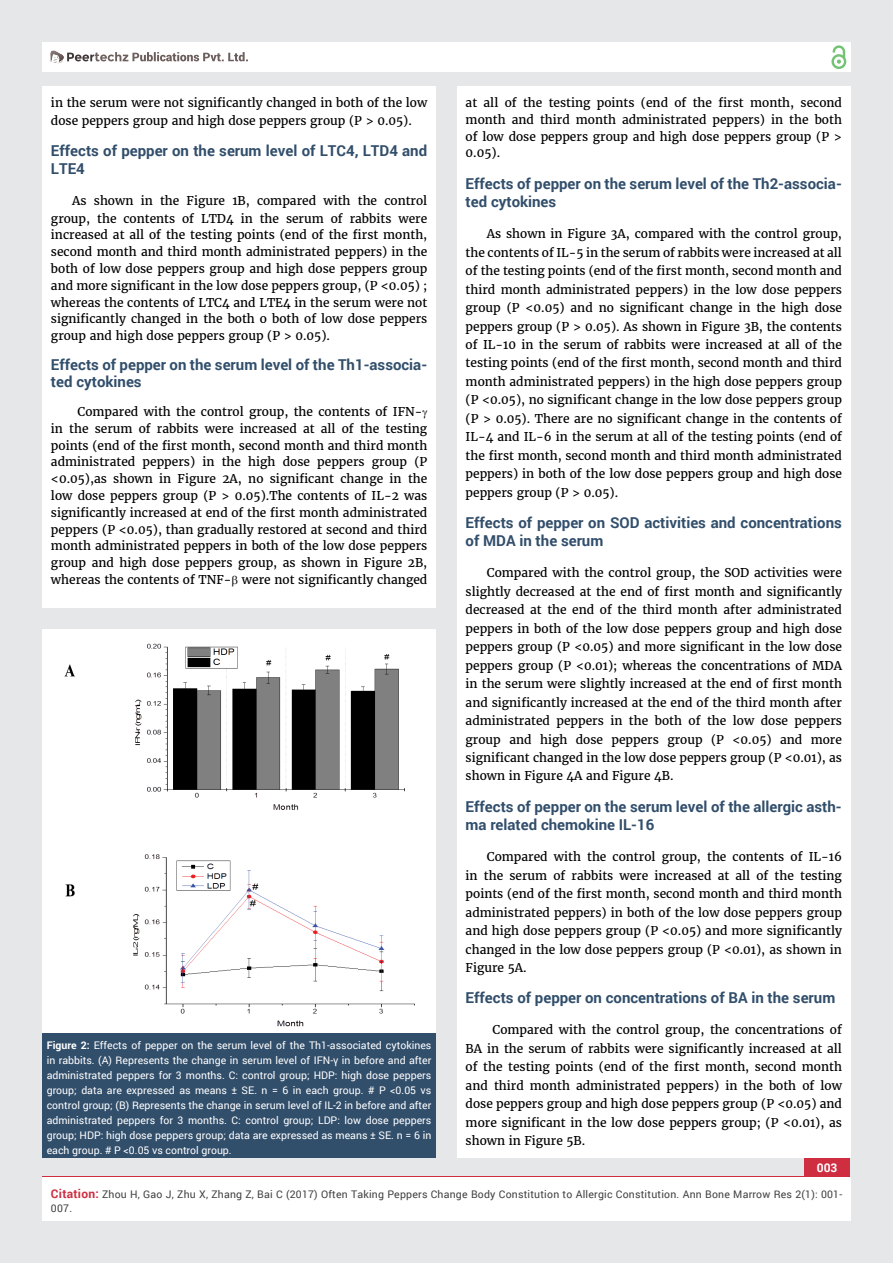
<style>
.page{position:relative;width:893px;height:1263px;background:#e6e7e8}
.page>*{position:absolute;margin:0;border:0;box-sizing:border-box;transform-origin:0 0}
.t1{font:700 15px/18.5px "Roboto";color:#314e6b}
.t2{font:12px/18.5px "Merriweather";color:#000;text-align:justify}
.t3{font:700 12px "Roboto";color:#fff}
.t4{font:10.5px/15px "Roboto";color:#fff;text-align:justify}
.t5{font:10.5px/13.5px "Roboto";letter-spacing:.02em;color:#414042}
.s1{font-weight:700}
.s2{font-weight:700;font-size:12px;color:#cf2e41}
</style>
<div class="page">
<div style="left:42px;top:43px;width:808px;height:29px;background:#fff"></div>
<div style="left:831px;top:54px;width:15px;height:15px;border:2px solid #74c273;border-radius:50%"></div>
<svg style="left:831px;top:45px;width:15px;height:19px"></svg>
<div style="left:804px;top:1156px;width:46px;height:43px;background:#cf2e41"></div>
<svg style="left:49px;top:50px;width:199px;height:14px"></svg>
<div style="left:42px;top:1177px;width:809px;height:43px;background:#fff"></div>
<div style="left:42px;top:87px;width:394px;height:521px;background:#fff"></div>
<div style="left:457px;top:87px;width:393px;height:1071px;background:#fff"></div>
<div style="left:42px;top:629px;width:394px;height:404px;background:#fff"></div>
<div style="left:42px;top:1033px;width:394px;height:125px;background:#314e6b"></div>
<img style="left:64px;top:643px;width:351px;height:384px">
<p class="t2" style="left:51px;top:94px;width:378px;line-height:18px">in the serum were not significantly changed in both of the low dose peppers group and high dose peppers group (P &gt; 0.05).</p>
<p class="t1" style="left:51px;top:141px;width:378px;line-height:18px">Effects of pepper on the serum level of LTC4, LTD4 and<br>LTE4</p>
<p class="t2" style="left:51px;top:191px;width:378px;line-height:18px;text-align:right">As shown in the Figure 1B, compared with the control group, the contents of LTD4 in the serum of rabbits were</p>
<p class="t2" style="left:51px;top:227px;width:378px;line-height:16.8px">increased at all of the testing points (end of the first month, second month and third month administrated peppers) in the both of low dose peppers group and high dose peppers group and more significant in the low dose peppers group, (P &lt;0.05) ; whereas the contents of LTC4 and LTE4 in the serum were not significantly changed in the both o both of low dose peppers group and high dose peppers group (P &gt; 0.05).</p>
<p class="t1" style="left:51px;top:356px;width:378px;line-height:16.8px">Effects of pepper on the serum level of the Th1-associa&shy;ted cytokines</p>
<p class="t2" style="left:51px;top:403px;width:378px;line-height:16.8px;text-align:left;text-indent:27px">Compared with the control group, the contents of IFN&shy;in the serum of rabbits were increased at all of the testing points (end of the first month, second month and third month administrated peppers) in the high dose peppers group (P &lt;0.05),as shown in Figure 2A, no significant change in the low dose peppers group (P &gt; 0.05).The contents of IL-2 was significantly increased at end of the first month administrated peppers (P &lt;0.05), than gradually restored at second and third month administrated peppers in both of the low dose peppers group and high dose peppers group, as shown in Figure 2B, whereas the contents of TNF- were not significantly changed</p>
<p class="t4" style="left:47px;top:1037px;width:386px"><span class="s1">Figure 2:</span> Effects of pepper on the serum level of the Th1-associated cytokines in rabbits. (A) Represents the change in serum level of IFN-γ in before and after administrated peppers for 3 months. C: control group; HDP: high dose peppers group; data are expressed as means ± SE. n = 6 in each group. # P &lt;0.05 vs control group; (B) Represents the change in serum level of IL-2 in before and after administrated peppers for 3 months. C: control group; LDP: low dose peppers group; HDP: high dose peppers group; data are expressed as means ± SE. n = 6 in each group. # P &lt;0.05 vs control group.</p>
<p class="t2" style="left:466px;top:94px;width:378px;line-height:16.8px">at all of the testing points (end of the first month, second month and third month administrated peppers) in the both of low dose peppers group and high dose peppers group (P &gt; 0.05).</p>
<p class="t1" style="left:466px;top:174px;width:378px">Effects of pepper on the serum level of the Th2-associa&shy;ted cytokines</p>
<p class="t2" style="left:466px;top:225px;width:378px;text-indent:21px">As shown in Figure 3A, compared with the control group, the contents of IL-5 in the serum of rabbits were increased at all of the testing points (end of the first month, second month and third month administrated peppers) in the low dose peppers group (P &lt;0.05) and no significant change in the high dose peppers group (P &gt; 0.05). As shown in Figure 3B, the contents of IL-10 in the serum of rabbits were increased at all of the testing points (end of the first month, second month and third month administrated peppers) in the high dose peppers group (P &lt;0.05), no significant change in the low dose peppers group (P &gt; 0.05). There are no significant change in the contents of IL-4 and IL-6 in the serum at all of the testing points (end of the first month, second month and third month administrated peppers) in both of the low dose peppers group and high dose peppers group (P &gt; 0.05).</p>
<p class="t1" style="left:466px;top:513px;width:378px">Effects of pepper on SOD activities and concentrations of MDA in the serum</p>
<p class="t2" style="left:466px;top:564px;width:378px;text-indent:21px">Compared with the control group, the SOD activities were slightly decreased at the end of first month and significantly decreased at the end of the third month after administrated peppers in both of the low dose peppers group and high dose peppers group (P &lt;0.05) and more significant in the low dose peppers group (P &lt;0.01); whereas the concentrations of MDA in the serum were slightly increased at the end of first month and significantly increased at the end of the third month after administrated peppers in the both of the low dose peppers group and high dose peppers group (P &lt;0.05) and more significant changed in the low dose peppers group (P &lt;0.01), as shown in Figure 4A and Figure 4B.</p>
<p class="t1" style="left:466px;top:797px;width:378px">Effects of pepper on the serum level of the allergic asth&shy;ma related chemokine IL-16</p>
<p class="t2" style="left:466px;top:848px;width:378px;text-indent:21px">Compared with the control group, the contents of IL-16 in the serum of rabbits were increased at all of the testing points (end of the first month, second month and third month administrated peppers) in both of the low dose peppers group and high dose peppers group (P &lt;0.05) and more significantly changed in the low dose peppers group (P &lt;0.01), as shown in Figure 5A.</p>
<p class="t1" style="left:466px;top:988px;width:371px">Effects of pepper on concentrations of BA in the serum</p>
<p class="t2" style="left:466px;top:1021px;width:378px;text-indent:27px">Compared with the control group, the concentrations of BA in the serum of rabbits were significantly increased at all of the testing points (end of the first month, second month and third month administrated peppers) in the both of low dose peppers group and high dose peppers group (P &lt;0.05) and more significant in the low dose peppers group; (P &lt;0.01), as shown in Figure 5B.</p>
<p class="t3" style="left:817px;top:1159px;width:22px">003</p>
<p class="t5" style="left:51px;top:1188px;width:793px"><span class="s2">Citation:</span> Zhou H, Gao J, Zhu X, Zhang Z, Bai C (2017) Often Taking Peppers Change Body Constitution to Allergic Constitution. Ann Bone Marrow Res 2(1): 001-<br>007.</p>
</div>
